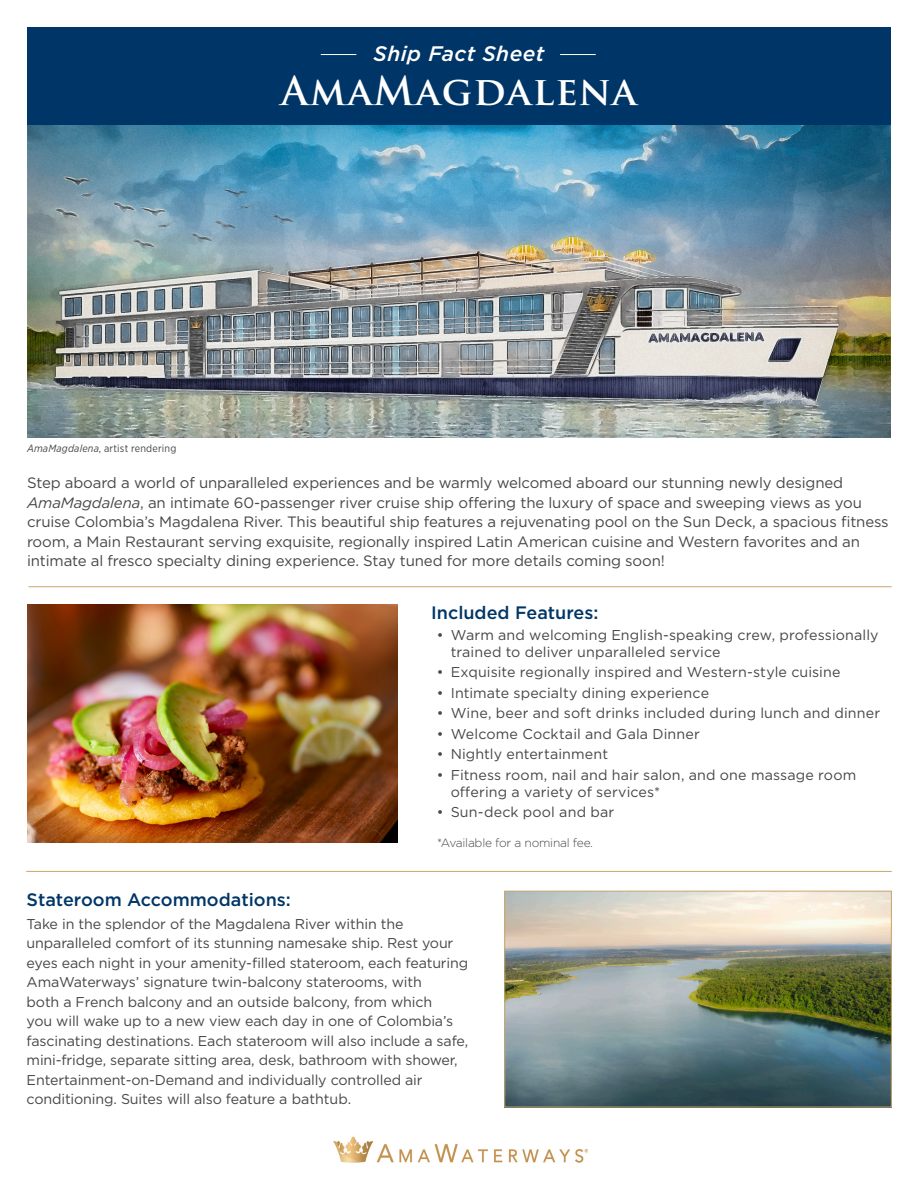
<style>
.page{position:relative;width:918px;height:1188px;background:#fff}
.page>*{position:absolute;margin:0;border:0;box-sizing:border-box;transform-origin:0 0}
.Ship_Name{font:700 39px "Trajan Pro";letter-spacing:.03em;color:#fff}
.front_titles{font:italic 500 21px "Gotham";letter-spacing:.02em;color:#fff}
.front_titles-2{font:500 18px "Gotham";color:#003667}
.front_copy{font:15px/19.5px "Gotham";letter-spacing:-.01em;color:#464748}
.front_titles-3{font:14.25px/19.5px "Gotham";letter-spacing:-.01em;color:#464748}
.front_titles-4{font:14.25px/17.2px "Gotham";letter-spacing:.01em;color:#464748}
.Bullets{font:300 12px "Gotham";letter-spacing:-.02em;color:#464748}
.t1{font:10.5px "Gotham Narrow";letter-spacing:.02em;color:#464748}
.s1{font-style:italic}
</style>
<div class="page">
<img style="left:333px;top:1136px;width:254px;height:27px">
<img style="left:27px;top:124px;width:864px;height:314px">
<hr style="left:29px;top:586px;width:863px;height:1px;background:#c7a76b">
<hr style="left:26px;top:871px;width:866px;height:1px;background:#c7a76b">
<img style="left:28px;top:605px;width:369px;height:238px">
<img style="left:506px;top:893px;width:384px;height:212px">
<div style="left:504px;top:891px;width:388px;height:216px;border:1px solid #c7a76b"></div>
<div style="left:27px;top:27px;width:864px;height:97px;background:#003667"></div>
<hr style="left:321px;top:54px;width:35px;height:1px;background:#fff">
<hr style="left:560px;top:54px;width:36px;height:1px;background:#fff">
<p class="front_titles" style="left:374px;top:40px;width:172px">Ship Fact Sheet</p>
<p class="Ship_Name" style="left:281px;top:66px;width:357px">AmaMagdalena</p>
<p class="t1" style="left:27px;top:441px;width:151px"><span class="s1">AmaMagdalena</span>, artist rendering</p>
<p class="front_copy" style="left:27px;top:473px;width:863px">Step aboard a world of unparalleled experiences and be warmly welcomed aboard our stunning newly designed <span class="s1">AmaMagdalena</span>, an intimate 60-passenger river cruise ship offering the luxury of space and sweeping views as you cruise Colombia’s Magdalena River. This beautiful ship features a rejuvenating pool on the Sun Deck, a spacious fitness room, a Main Restaurant serving exquisite, regionally inspired Latin American cuisine and Western favorites and an intimate al fresco specialty dining experience. Stay tuned for more details coming soon!</p>
<p class="front_titles-2" style="left:431px;top:601px;width:169px">Included Features:</p>
<p class="front_titles-3" style="left:451px;top:626px;width:429px;line-height:17.2px;text-indent:-14px">• Warm and welcoming English-speaking crew, professionally trained to deliver unparalleled service</p>
<p class="front_titles-3" style="left:437px;top:662px;width:405px">• Exquisite regionally inspired and Western-style cuisine</p>
<p class="front_titles-3" style="left:437px;top:683px;width:274px">• Intimate specialty dining experience</p>
<p class="front_titles-4" style="left:437px;top:704px;width:445px">• Wine, beer and soft drinks included during lunch and dinner</p>
<p class="front_titles-4" style="left:437px;top:725px;width:265px">• Welcome Cocktail and Gala Dinner</p>
<p class="front_titles-4" style="left:437px;top:745px;width:173px">• Nightly entertainment</p>
<p class="front_titles-4" style="left:451px;top:766px;width:407px;text-indent:-14px">• Fitness room, nail and hair salon, and one massage room offering a variety of services*</p>
<p class="front_titles-4" style="left:437px;top:804px;width:179px">• Sun-deck pool and bar</p>
<p class="Bullets" style="left:437px;top:836px;width:157px">*Available for a nominal fee.</p>
<p class="front_titles-2" style="left:27px;top:888px;width:266px">Stateroom Accommodations:</p>
<p class="front_titles-3" style="left:27px;top:914px;width:443px">Take in the splendor of the Magdalena River within the unparalleled comfort of its stunning namesake ship. Rest your eyes each night in your amenity-filled stateroom, each featuring AmaWaterways’ signature twin-balcony staterooms, with<br>both a French balcony and an outside balcony, from which<br>you will wake up to a new view each day in one of Colombia’s fascinating destinations. Each stateroom will also include a safe, mini-fridge, separate sitting area, desk, bathroom with shower, Entertainment-on-Demand and individually controlled air conditioning. Suites will also feature a bathtub.</p>
</div>
